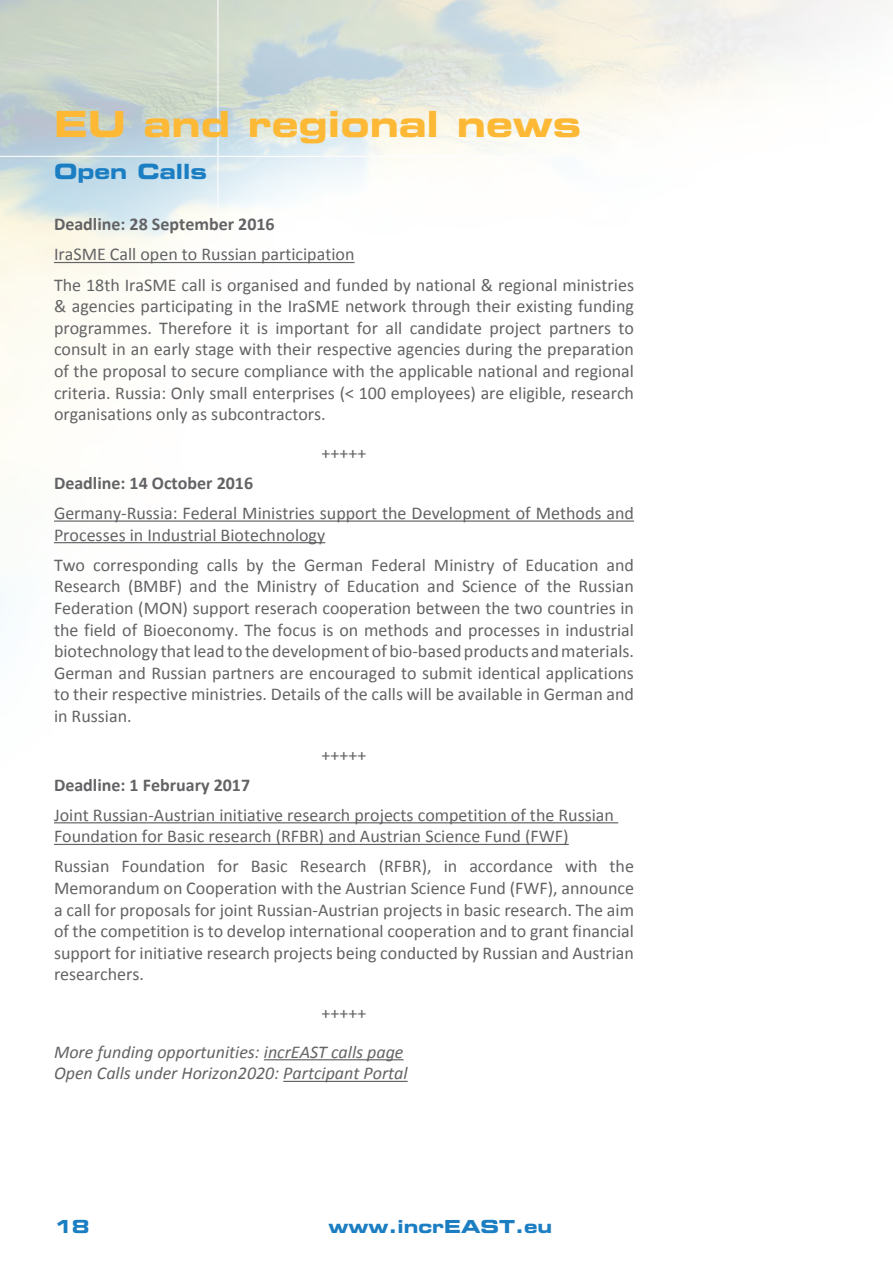
<style>
.page{position:relative;width:893px;height:1263px;background:#fff}
.page>*{position:absolute;margin:0;border:0;box-sizing:border-box;transform-origin:0 0}
.t1{font:36px "Eurostile LT Std Bold Ex 2";color:#fdb935}
.t2{font:21px "Eurostile LT Std Bold Ex 2";color:#1b7dc2}
.t3{font:18px/21.6px "Calibri";color:#636366}
.t4{font:italic 18px/21.6px "Calibri";color:#636366}
.t5{font:700 18px "Calibri";color:#636366}
.t6{font:18px "Eurostile LT Std Bold Ex 2";color:#1b7dc2}
</style>
<div class="page">
<hr style="left:54px;top:262px;width:301px;height:1px;background:#636366">
<hr style="left:54px;top:520px;width:580px;height:2px;background:#636366">
<hr style="left:54px;top:542px;width:271px;height:1px;background:#636366">
<hr style="left:54px;top:822px;width:564px;height:1px;background:#636366">
<hr style="left:54px;top:844px;width:515px;height:1px;background:#636366">
<hr style="left:264px;top:1059px;width:140px;height:1px;background:#636366">
<hr style="left:283px;top:1081px;width:125px;height:1px;background:#636366">
<h1 class="t1" style="left:54px;top:99px;width:529px">EU and regional news</h1>
<p class="t2" style="left:54px;top:157px;width:155px">Open Calls</p>
<p class="t5" style="left:54px;top:213px;width:222px">Deadline: 28 September 2016</p>
<p class="t3" style="left:54px;top:239px;width:581px;line-height:30.2px">IraSME Call open to Russian participation<br>The 18th IraSME call is organised and funded by national &amp; regional ministries</p>
<p class="t3" style="left:54px;top:295px;width:582px;text-align:justify">&amp; agencies participating in the IraSME network through their existing funding programmes. Therefore it is important for all candidate project partners to consult in an early stage with their respective agencies during the preparation of the proposal to secure compliance with the applicable national and regional criteria. Russia: Only small enterprises (&lt; 100 employees) are eligible, research organisations only as subcontractors.</p>
<p class="t3" style="left:322px;top:442px;width:46px">+++++</p>
<p class="t5" style="left:54px;top:471px;width:201px">Deadline: 14 October 2016</p>
<p class="t3" style="left:54px;top:502px;width:582px">Germany-Russia: Federal Ministries support the Development of Methods and<br>Processes in Industrial Biotechnology</p>
<p class="t3" style="left:54px;top:554px;width:582px;text-align:justify">Two corresponding calls by the German Federal Ministry of Education and Research (BMBF) and the Ministry of Education and Science of the Russian Federation (MON) support reserach cooperation between the two countries in the field of Bioeconomy. The focus is on methods and processes in industrial biotechnology that lead to the development of bio-based products and materials.<br>German and Russian partners are encouraged to submit identical applications to their respective ministries. Details of the calls will be available in German and in Russian.</p>
<p class="t3" style="left:322px;top:744px;width:46px">+++++</p>
<p class="t5" style="left:54px;top:773px;width:198px">Deadline: 1 February 2017</p>
<p class="t3" style="left:54px;top:804px;width:561px">Joint Russian-Austrian initiative research projects competition of the Russian<br>Foundation for Basic research (RFBR) and Austrian Science Fund (FWF)</p>
<p class="t3" style="left:54px;top:856px;width:582px;text-align:justify">Russian Foundation for Basic Research (RFBR), in accordance with the Memorandum on Cooperation with the Austrian Science Fund (FWF), announce a call for proposals for joint Russian-Austrian projects in basic research. The aim of the competition is to develop international cooperation and to grant financial support for initiative research projects being conducted by Russian and Austrian researchers.</p>
<p class="t3" style="left:322px;top:1002px;width:46px">+++++</p>
<p class="t4" style="left:54px;top:1040px;width:355px">More funding opportunities: incrEAST calls page<br>Open Calls under Horizon2020: Partcipant Portal</p>
<p class="t6" style="left:54px;top:1214px;width:37px">18</p>
<p class="t6" style="left:328px;top:1214px;width:225px">www.incrEAST.eu</p>
</div>
